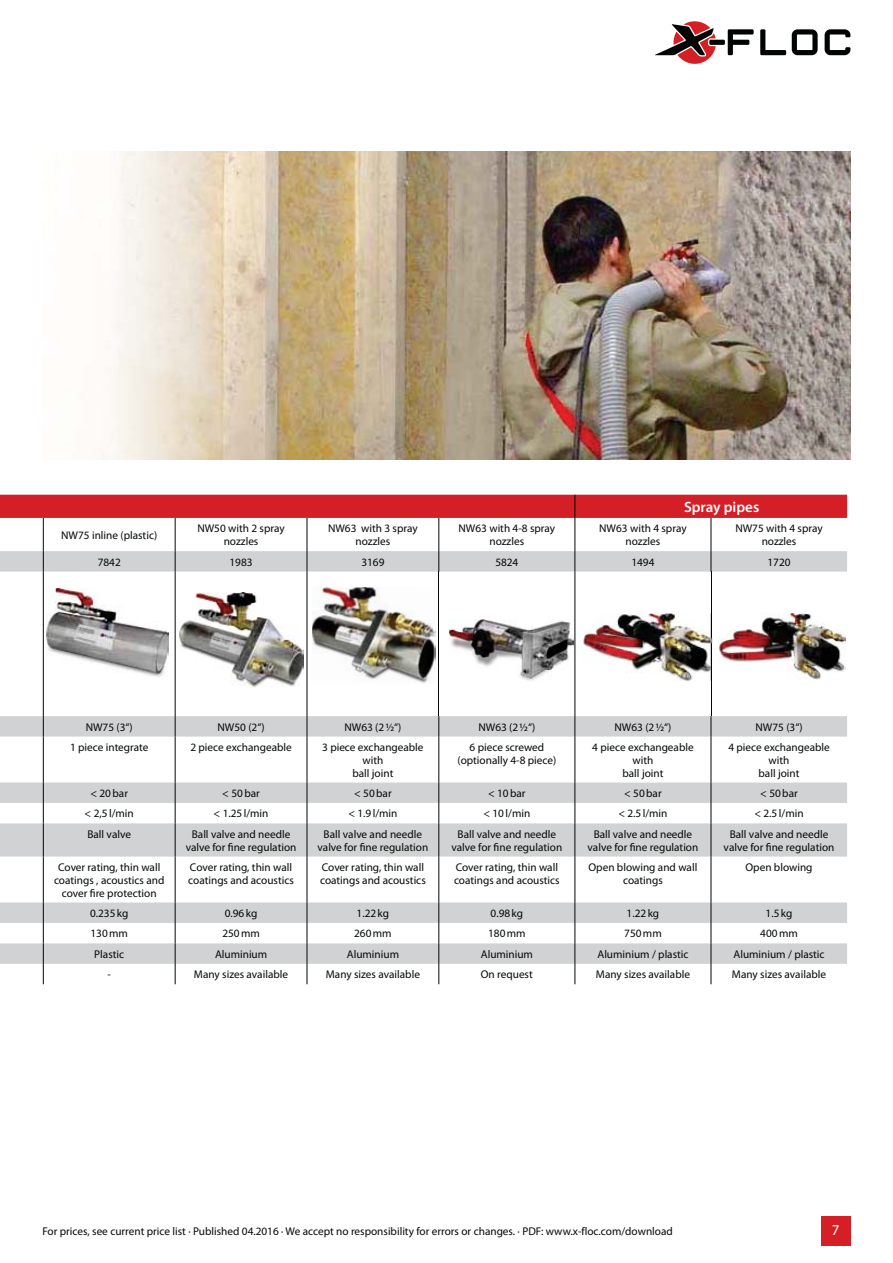
<style>
.page{position:relative;width:893px;height:1263px;background:#fff}
.page>*{position:absolute;margin:0;border:0;box-sizing:border-box;transform-origin:0 0}
.t1{font:600 15px "Myriad Pro";color:#fff}
.t2{font:15px "Myriad Pro";color:#fff}
.t3{font:11.25px/12.8px "Myriad Pro";color:#030806;text-align:center}
</style>
<div class="page">
<div style="left:821px;top:1216px;width:29px;height:30px;background:#d51f26"></div>
<svg style="left:0;top:551px;width:847px;height:413px"></svg>
<svg style="left:438px;top:551px;width:1px;height:21px"></svg>
<svg style="left:711px;top:551px;width:1px;height:21px"></svg>
<hr style="left:439px;top:572px;width:1px;height:144px;background:#030806">
<hr style="left:711px;top:572px;width:1px;height:144px;background:#030806">
<svg style="left:438px;top:716px;width:1px;height:21px"></svg>
<svg style="left:711px;top:716px;width:1px;height:21px"></svg>
<hr style="left:438px;top:737px;width:1px;height:46px;background:#030806">
<hr style="left:711px;top:737px;width:1px;height:46px;background:#030806">
<svg style="left:438px;top:783px;width:1px;height:40px"></svg>
<svg style="left:711px;top:783px;width:1px;height:40px"></svg>
<hr style="left:438px;top:823px;width:1px;height:34px;background:#030806">
<hr style="left:711px;top:823px;width:1px;height:34px;background:#030806">
<hr style="left:438px;top:857px;width:1px;height:46px;background:#030806">
<hr style="left:711px;top:857px;width:1px;height:46px;background:#030806">
<svg style="left:438px;top:903px;width:1px;height:81px"></svg>
<svg style="left:711px;top:903px;width:1px;height:81px"></svg>
<hr style="left:438px;top:518px;width:1px;height:33px;background:#030806">
<hr style="left:711px;top:518px;width:1px;height:33px;background:#030806">
<hr style="left:574px;top:518px;width:1px;height:33px;background:#030806">
<svg style="left:574px;top:551px;width:1px;height:21px"></svg>
<hr style="left:574px;top:572px;width:1px;height:144px;background:#030806">
<svg style="left:574px;top:716px;width:1px;height:21px"></svg>
<hr style="left:574px;top:737px;width:1px;height:46px;background:#030806">
<svg style="left:574px;top:783px;width:1px;height:40px"></svg>
<hr style="left:574px;top:823px;width:1px;height:34px;background:#030806">
<hr style="left:574px;top:857px;width:1px;height:46px;background:#030806">
<svg style="left:574px;top:903px;width:1px;height:81px"></svg>
<svg style="left:43px;top:551px;width:1px;height:21px"></svg>
<svg style="left:175px;top:551px;width:1px;height:21px"></svg>
<svg style="left:307px;top:551px;width:1px;height:21px"></svg>
<hr style="left:43px;top:572px;width:1px;height:144px;background:#030806">
<hr style="left:175px;top:572px;width:1px;height:144px;background:#030806">
<hr style="left:307px;top:572px;width:1px;height:144px;background:#030806">
<svg style="left:43px;top:716px;width:1px;height:21px"></svg>
<svg style="left:175px;top:716px;width:1px;height:21px"></svg>
<svg style="left:307px;top:716px;width:1px;height:21px"></svg>
<hr style="left:43px;top:737px;width:1px;height:46px;background:#030806">
<hr style="left:175px;top:737px;width:1px;height:46px;background:#030806">
<hr style="left:307px;top:737px;width:1px;height:46px;background:#030806">
<svg style="left:43px;top:783px;width:1px;height:40px"></svg>
<svg style="left:175px;top:783px;width:1px;height:40px"></svg>
<svg style="left:307px;top:783px;width:1px;height:40px"></svg>
<hr style="left:43px;top:823px;width:1px;height:34px;background:#030806">
<hr style="left:175px;top:823px;width:1px;height:34px;background:#030806">
<hr style="left:307px;top:823px;width:1px;height:34px;background:#030806">
<hr style="left:43px;top:857px;width:1px;height:46px;background:#030806">
<hr style="left:175px;top:857px;width:1px;height:46px;background:#030806">
<hr style="left:307px;top:857px;width:1px;height:46px;background:#030806">
<svg style="left:43px;top:903px;width:1px;height:81px"></svg>
<svg style="left:175px;top:903px;width:1px;height:81px"></svg>
<svg style="left:307px;top:903px;width:1px;height:81px"></svg>
<hr style="left:43px;top:518px;width:1px;height:33px;background:#030806">
<hr style="left:175px;top:518px;width:1px;height:33px;background:#030806">
<hr style="left:307px;top:518px;width:1px;height:33px;background:#030806">
<img style="left:93px;top:151px;width:757px;height:308px">
<img style="left:583px;top:613px;width:128px;height:68px">
<img style="left:719px;top:613px;width:127px;height:67px">
<img style="left:179px;top:593px;width:124px;height:94px">
<img style="left:449px;top:619px;width:124px;height:63px">
<img style="left:312px;top:587px;width:124px;height:97px">
<img style="left:47px;top:589px;width:122px;height:89px">
<div style="left:709px;top:40px;width:16px;height:5px;background:#010202"></div>
<svg style="left:728px;top:29px;width:25px;height:26px"></svg>
<svg style="left:792px;top:29px;width:25px;height:26px"></svg>
<svg style="left:824px;top:29px;width:26px;height:26px"></svg>
<svg style="left:760px;top:29px;width:26px;height:26px"></svg>
<svg style="left:655px;top:21px;width:61px;height:43px"></svg>
<div style="left:0;top:495px;width:847px;height:23px;background:#d51f26"></div>
<h1 class="t1" style="left:684px;top:501px;width:77px">Spray pipes</h1>
<p class="t3" style="left:61px;top:529px;width:97px">NW75 inline (plastic)</p>
<p class="t3" style="left:197px;top:523px;width:89px">NW50 with 2 spray nozzles</p>
<p class="t3" style="left:328px;top:523px;width:91px">NW63 with 3 spray nozzles</p>
<p class="t3" style="left:458px;top:523px;width:98px">NW63 with 4-8 spray nozzles</p>
<p class="t3" style="left:599px;top:523px;width:89px">NW63 with 4 spray nozzles</p>
<p class="t3" style="left:735px;top:523px;width:89px">NW75 with 4 spray nozzles</p>
<p class="t3" style="left:98px;top:556px;width:25px">7842</p>
<p class="t3" style="left:229px;top:556px;width:25px">1983</p>
<p class="t3" style="left:361px;top:556px;width:25px">3169</p>
<p class="t3" style="left:495px;top:556px;width:25px">5824</p>
<p class="t3" style="left:631px;top:556px;width:25px">1494</p>
<p class="t3" style="left:767px;top:556px;width:25px">1720</p>
<p class="t3" style="left:86px;top:721px;width:48px">NW75 (3“)</p>
<p class="t3" style="left:218px;top:721px;width:48px">NW50 (2“)</p>
<p class="t3" style="left:344px;top:721px;width:58px">NW63 (2 ½“)</p>
<p class="t3" style="left:478px;top:721px;width:58px">NW63 (2 ½“)</p>
<p class="t3" style="left:614px;top:721px;width:58px">NW63 (2 ½“)</p>
<p class="t3" style="left:755px;top:721px;width:48px">NW75 (3“)</p>
<p class="t3" style="left:70px;top:742px;width:80px">1 piece integrate</p>
<p class="t3" style="left:190px;top:742px;width:103px">2 piece exchangeable</p>
<p class="t3" style="left:322px;top:742px;width:103px">3 piece exchangeable with<br>ball joint</p>
<p class="t3" style="left:457px;top:742px;width:100px">6 piece screwed (optionally 4-8 piece)</p>
<p class="t3" style="left:592px;top:742px;width:103px">4 piece exchangeable with<br>ball joint</p>
<p class="t3" style="left:728px;top:742px;width:103px">4 piece exchangeable with<br>ball joint</p>
<p class="t3" style="left:90px;top:788px;width:39px">&lt; 20 bar</p>
<p class="t3" style="left:222px;top:788px;width:39px">&lt; 50 bar</p>
<p class="t3" style="left:354px;top:788px;width:39px">&lt; 50 bar</p>
<p class="t3" style="left:488px;top:788px;width:39px">&lt; 10 bar</p>
<p class="t3" style="left:624px;top:788px;width:39px">&lt; 50 bar</p>
<p class="t3" style="left:760px;top:788px;width:39px">&lt; 50 bar</p>
<p class="t3" style="left:85px;top:808px;width:51px">&lt; 2,5 l/min</p>
<p class="t3" style="left:214px;top:808px;width:56px">&lt; 1.25 l/min</p>
<p class="t3" style="left:348px;top:808px;width:51px">&lt; 1.9 l/min</p>
<p class="t3" style="left:483px;top:808px;width:48px">&lt; 10 l/min</p>
<p class="t3" style="left:618px;top:808px;width:51px">&lt; 2.5 l/min</p>
<p class="t3" style="left:754px;top:808px;width:51px">&lt; 2.5 l/min</p>
<p class="t3" style="left:87px;top:828px;width:45px">Ball valve</p>
<p class="t3" style="left:186px;top:828px;width:112px">Ball valve and needle valve for fine regulation</p>
<p class="t3" style="left:317px;top:828px;width:112px">Ball valve and needle valve for fine regulation</p>
<p class="t3" style="left:451px;top:828px;width:112px">Ball valve and needle valve for fine regulation</p>
<p class="t3" style="left:587px;top:828px;width:112px">Ball valve and needle valve for fine regulation</p>
<p class="t3" style="left:724px;top:828px;width:112px">Ball valve and needle valve for fine regulation</p>
<p class="t3" style="left:54px;top:862px;width:112px">Cover rating, thin wall coatings , acoustics and cover fire protection</p>
<p class="t3" style="left:188px;top:862px;width:107px;text-align:left">Cover rating, thin wall coatings and acoustics</p>
<p class="t3" style="left:320px;top:862px;width:107px;text-align:left">Cover rating, thin wall coatings and acoustics</p>
<p class="t3" style="left:454px;top:862px;width:107px;text-align:left">Cover rating, thin wall coatings and acoustics</p>
<p class="t3" style="left:588px;top:862px;width:110px">Open blowing and wall coatings</p>
<p class="t3" style="left:745px;top:862px;width:69px">Open blowing</p>
<p class="t3" style="left:90px;top:908px;width:40px">0.235 kg</p>
<p class="t3" style="left:225px;top:908px;width:34px">0.96 kg</p>
<p class="t3" style="left:357px;top:908px;width:34px">1.22 kg</p>
<p class="t3" style="left:490px;top:908px;width:34px">0.98 kg</p>
<p class="t3" style="left:627px;top:908px;width:34px">1.22 kg</p>
<p class="t3" style="left:765px;top:908px;width:28px">1.5 kg</p>
<p class="t3" style="left:90px;top:928px;width:39px">130 mm</p>
<p class="t3" style="left:222px;top:928px;width:39px">250 mm</p>
<p class="t3" style="left:354px;top:928px;width:39px">260 mm</p>
<p class="t3" style="left:488px;top:928px;width:39px">180 mm</p>
<p class="t3" style="left:624px;top:928px;width:39px">750 mm</p>
<p class="t3" style="left:760px;top:928px;width:39px">400 mm</p>
<p class="t3" style="left:94px;top:948px;width:31px">Plastic</p>
<p class="t3" style="left:215px;top:948px;width:54px">Aluminium</p>
<p class="t3" style="left:347px;top:948px;width:54px">Aluminium</p>
<p class="t3" style="left:481px;top:948px;width:54px">Aluminium</p>
<p class="t3" style="left:597px;top:948px;width:93px">Aluminium / plastic</p>
<p class="t3" style="left:733px;top:948px;width:93px">Aluminium / plastic</p>
<p class="t3" style="left:107px;top:969px;width:5px">-</p>
<p class="t3" style="left:194px;top:969px;width:96px">Many sizes available</p>
<p class="t3" style="left:326px;top:969px;width:96px">Many sizes available</p>
<p class="t3" style="left:481px;top:969px;width:53px">On request</p>
<p class="t3" style="left:596px;top:969px;width:96px">Many sizes available</p>
<p class="t3" style="left:732px;top:969px;width:96px">Many sizes available</p>
<p class="t3" style="left:42px;top:1225px;width:632px">For prices, see current price list · Published 04.2016 · We accept no responsibility for errors or changes. · PDF: www.x-floc.com/download</p>
<h1 class="t2" style="left:832px;top:1224px;width:9px">7</h1>
</div>
